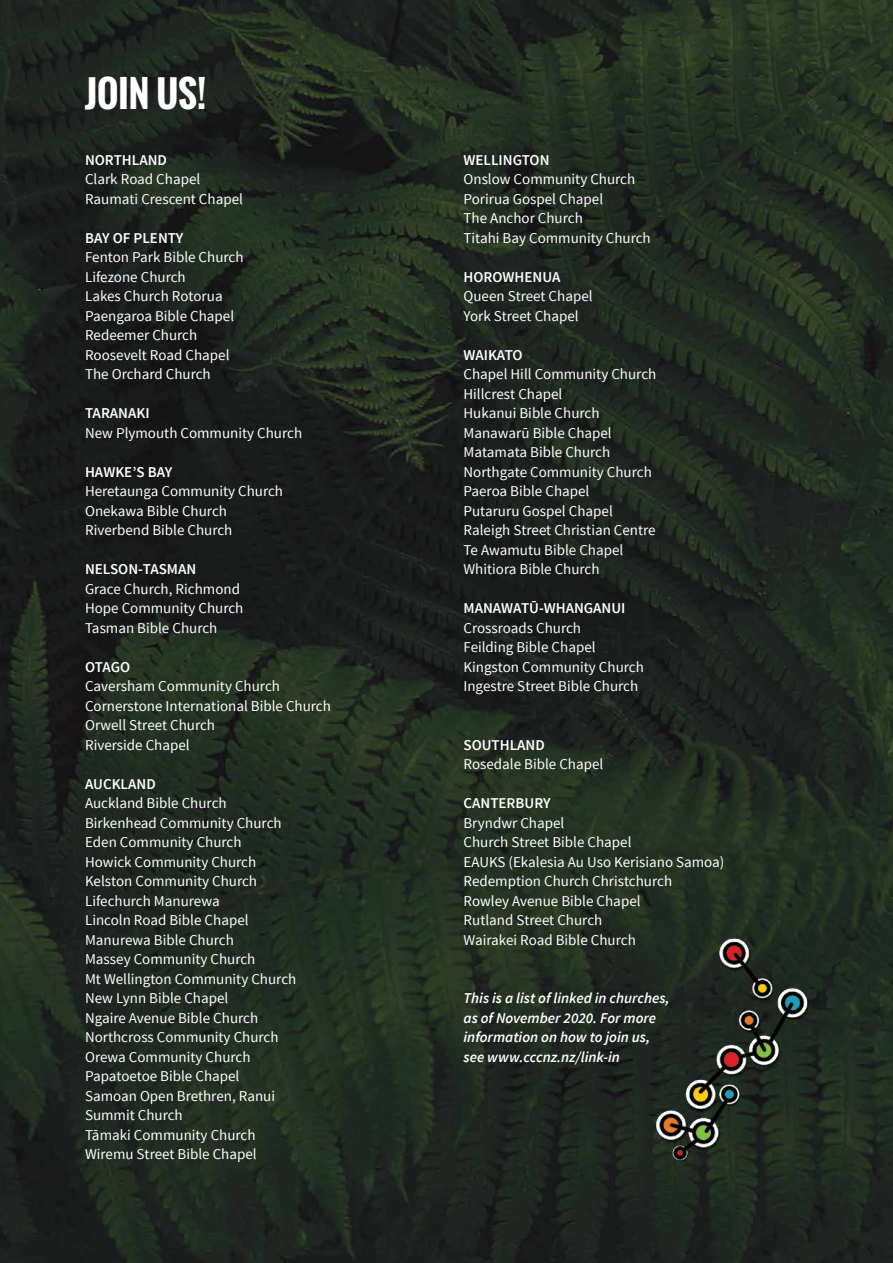
<style>
.page{position:relative;width:893px;height:1263px;background:#fff}
.page>*{position:absolute;margin:0;border:0;box-sizing:border-box;transform-origin:0 0}
.t1{font:700 36px "Oswald";color:#fff}
.t2{font:15px/19.5px "Source Sans Pro";color:#fff}
.t3{font:600 15px "Source Sans Pro";color:#fff}
.t4{font:italic 600 15px/19.5px "Source Sans Pro";color:#fff}
</style>
<div class="page">
<img style="left:0;top:0;width:893px;height:1263px">
<img style="left:639px;top:921px;width:188px;height:257px">
<h1 class="t1" style="left:85px;top:66px;width:123px">JOIN US!</h1>
<p class="t3" style="left:85px;top:150px;width:83px">NORTHLAND</p>
<p class="t2" style="left:85px;top:170px;width:159px">Clark Road Chapel<br>Raumati Crescent Chapel</p>
<p class="t3" style="left:85px;top:228px;width:100px">BAY OF PLENTY</p>
<p class="t2" style="left:85px;top:248px;width:160px">Fenton Park Bible Church<br>Lifezone Church<br>Lakes Church Rotorua<br>Paengaroa Bible Chapel<br>Redeemer Church<br>Roosevelt Road Chapel<br>The Orchard Church</p>
<p class="t3" style="left:85px;top:404px;width:66px">TARANAKI</p>
<p class="t2" style="left:85px;top:423px;width:219px">New Plymouth Community Church</p>
<p class="t3" style="left:85px;top:462px;width:89px">HAWKE’S BAY</p>
<p class="t2" style="left:85px;top:482px;width:200px">Heretaunga Community Church<br>Onekawa Bible Church<br>Riverbend Bible Church</p>
<p class="t3" style="left:85px;top:560px;width:113px">NELSON-TASMAN</p>
<p class="t2" style="left:85px;top:579px;width:160px">Grace Church, Richmond<br>Hope Community Church<br>Tasman Bible Church</p>
<p class="t3" style="left:85px;top:657px;width:47px">OTAGO</p>
<p class="t2" style="left:85px;top:677px;width:247px">Caversham Community Church<br>Cornerstone International Bible Church<br>Orwell Street Church<br>Riverside Chapel</p>
<p class="t3" style="left:85px;top:774px;width:72px">AUCKLAND</p>
<p class="t2" style="left:85px;top:794px;width:213px">Auckland Bible Church<br>Birkenhead Community Church<br>Eden Community Church<br>Howick Community Church<br>Kelston Community Church<br>Lifechurch Manurewa<br>Lincoln Road Bible Chapel<br>Manurewa Bible Church<br>Massey Community Church<br>Mt Wellington Community Church<br>New Lynn Bible Chapel<br>Ngaire Avenue Bible Church<br>Northcross Community Church<br>Orewa Community Church<br>Papatoetoe Bible Chapel<br>Samoan Open Brethren, Ranui<br>Summit Church<br>Tāmaki Community Church<br>Wiremu Street Bible Chapel</p>
<p class="t3" style="left:463px;top:150px;width:88px">WELLINGTON</p>
<p class="t2" style="left:463px;top:170px;width:189px">Onslow Community Church<br>Porirua Gospel Chapel<br>The Anchor Church<br>Titahi Bay Community Church</p>
<p class="t3" style="left:463px;top:267px;width:98px">HOROWHENUA</p>
<p class="t2" style="left:463px;top:287px;width:131px">Queen Street Chapel<br>York Street Chapel</p>
<p class="t3" style="left:463px;top:345px;width:61px">WAIKATO</p>
<p class="t2" style="left:463px;top:365px;width:194px">Chapel Hill Community Church<br>Hillcrest Chapel<br>Hukanui Bible Church<br>Manawarū Bible Chapel<br>Matamata Bible Church<br>Northgate Community Church<br>Paeroa Bible Chapel<br>Putaruru Gospel Chapel<br>Raleigh Street Christian Centre<br>Te Awamutu Bible Chapel<br>Whitiora Bible Church</p>
<p class="t3" style="left:463px;top:599px;width:164px">MANAWATŪ-WHANGANUI</p>
<p class="t2" style="left:463px;top:618px;width:182px">Crossroads Church<br>Feilding Bible Chapel<br>Kingston Community Church<br>Ingestre Street Bible Church</p>
<p class="t3" style="left:463px;top:735px;width:83px">SOUTHLAND</p>
<p class="t2" style="left:463px;top:755px;width:141px">Rosedale Bible Chapel</p>
<p class="t3" style="left:463px;top:794px;width:89px">CANTERBURY</p>
<p class="t2" style="left:463px;top:813px;width:262px">Bryndwr Chapel<br>Church Street Bible Chapel<br>EAUKS (Ekalesia Au Uso Kerisiano Samoa)<br>Redemption Church Christchurch<br>Rowley Avenue Bible Chapel<br>Rutland Street Church<br>Wairakei Road Bible Church</p>
<p class="t4" style="left:463px;top:988px;width:208px">This is a list of linked in churches, as of November 2020. For more information on how to join us, see www.cccnz.nz/link-in</p>
</div>
